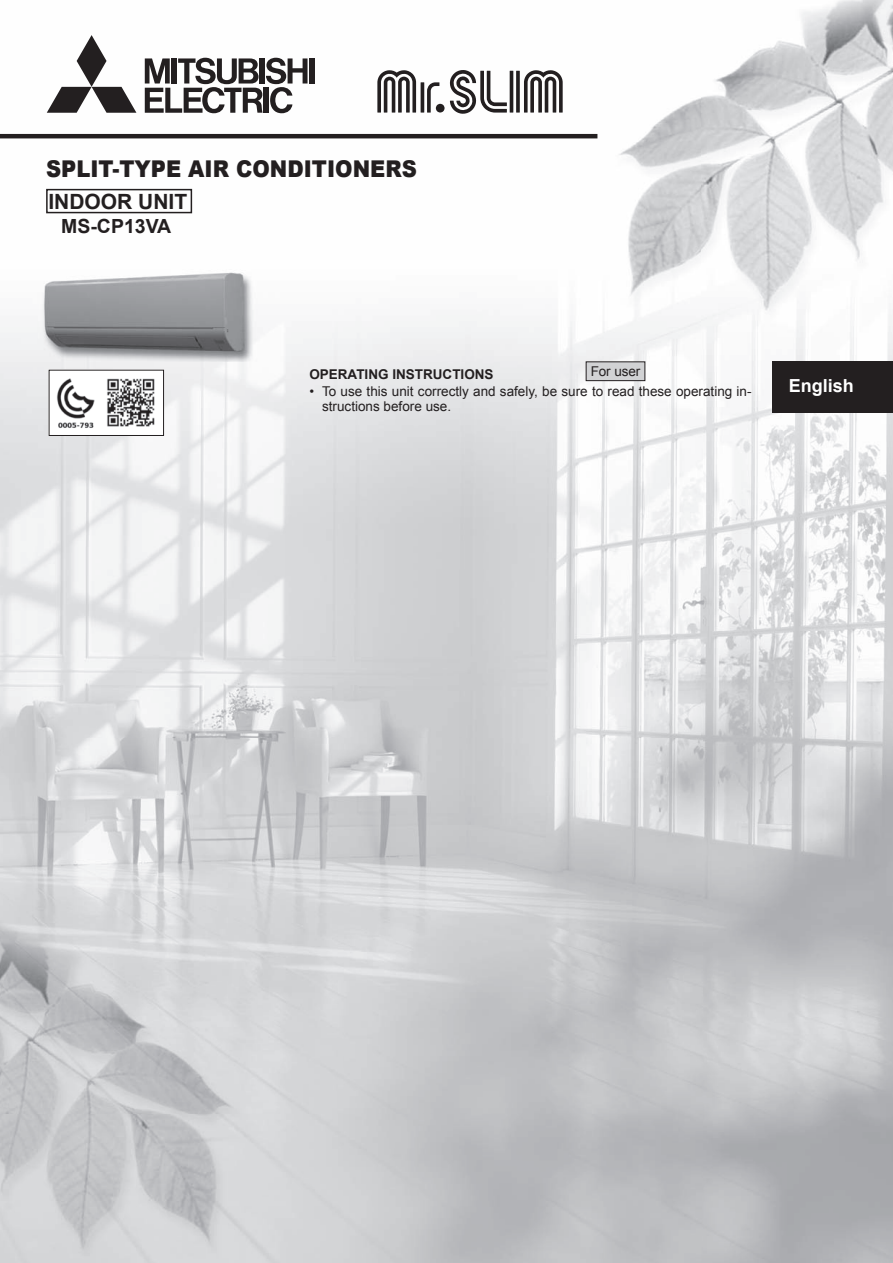
<style>
.page{position:relative;width:893px;height:1263px;background:#fff}
.page>*{position:absolute;margin:0;border:0;box-sizing:border-box;transform-origin:0 0}
.t1{font:900 23.1px "Arial";color:#231f20;scale:.91 1}
.t2{font:700 21px "Arial";color:#231f20}
.t3{font:700 19.5px "Arial";color:#231f20}
.t4{font:700 18px "Arial";color:#fff}
.t5{font:13.5px/14.2px "Arial";color:#231f20}
.t6{font:700 13.5px "Arial";color:#231f20}
</style>
<div class="page">
<img style="left:0;top:0;width:893px;height:1263px">
<div style="left:46px;top:189px;width:146px;height:24px;border:2px solid #231f20"></div>
<svg style="left:47px;top:35px;width:89px;height:78px"></svg>
<div style="left:310px;top:58px;width:5px;height:26px;background:#231f20"></div>
<svg style="left:145px;top:58px;width:163px;height:55px"></svg>
<div style="left:772px;top:361px;width:121px;height:51px;background:#231f20"></div>
<div style="left:586px;top:362px;width:59px;height:19px;background:#d1d2d4"></div>
<div style="left:586px;top:361px;width:59px;height:20px;border:1px solid #231f20"></div>
<svg style="left:377px;top:70px;width:186px;height:44px"></svg>
<hr style="left:0;top:134px;width:597px;height:4px;background:#231f20">
<img style="left:51px;top:372px;width:111px;height:62px">
<div style="left:49px;top:370px;width:115px;height:66px;border:1px solid #231f20"></div>
<h1 class="t1" style="left:46px;top:152px;width:409px">SPLIT-TYPE AIR CONDITIONERS</h1>
<h2 class="t2" style="left:48px;top:187px;width:140px">INDOOR UNIT</h2>
<h3 class="t3" style="left:61px;top:213px;width:112px">MS-CP13VA</h3>
<p class="t6" style="left:309px;top:366px;width:186px">OPERATING INSTRUCTIONS</p>
<p class="t5" style="left:591px;top:364px;width:51px">For user</p>
<p class="t5" style="left:322px;top:385px;width:431px;text-indent:-13px">• To use this unit correctly and safely, be sure to read these operating in&shy;structions before use.</p>
<h3 class="t4" style="left:789px;top:374px;width:67px">English</h3>
</div>
